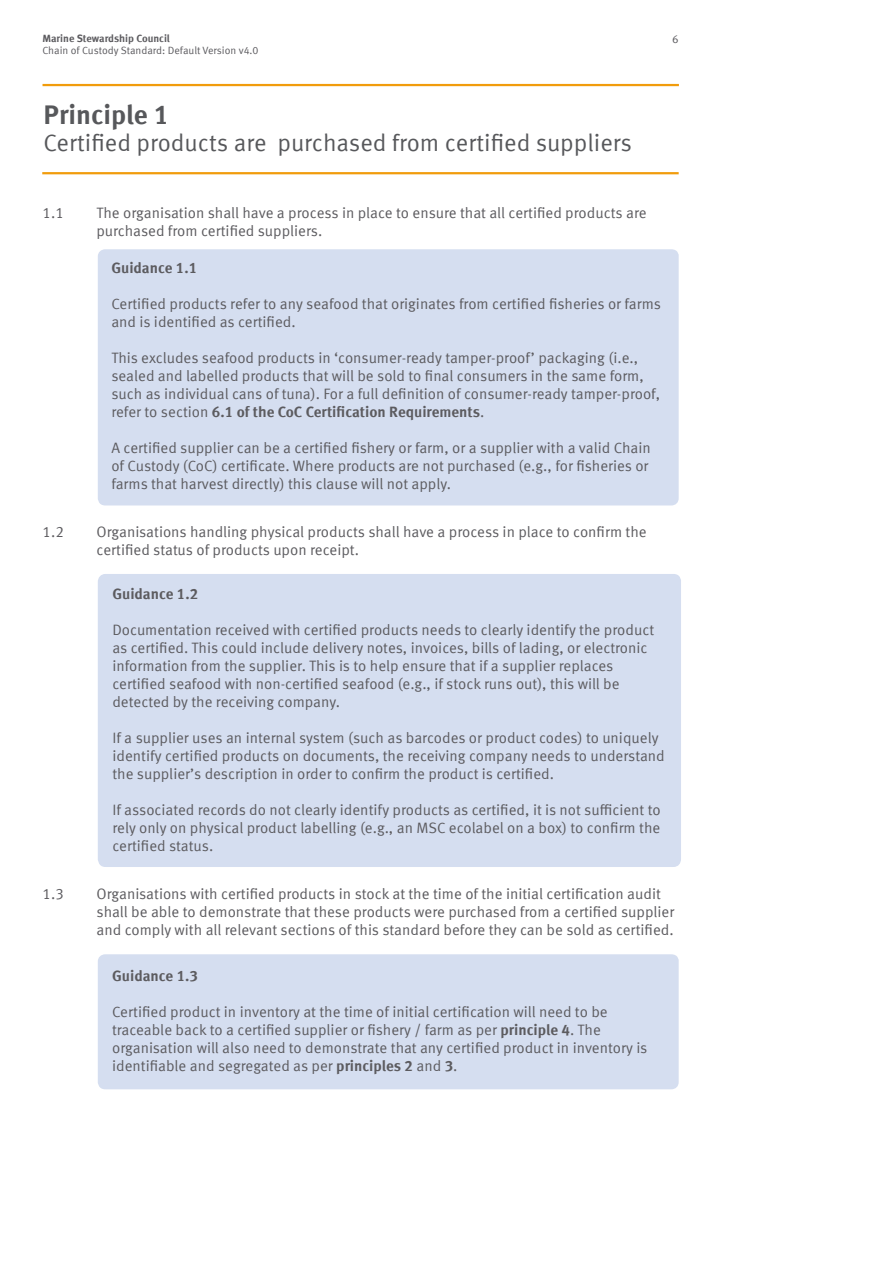
<style>
.page{position:relative;width:893px;height:1263px;background:#fff}
.page>*{position:absolute;margin:0;border:0;box-sizing:border-box;transform-origin:0 0}
.t1{font:700 27px "Meta Offc Pro";color:#57585b}
.t2{font:24px "Meta Offc Pro Norm";color:#57585b}
.t3{font:15px/18px "Meta Offc Pro Norm";color:#5c5b5f}
.t4{font:700 15px "Meta Offc Pro";color:#5c5b5f}
.t5{font:11.25px "Meta Offc Pro Norm";color:#5c5b5f}
.t6{font:10.5px "Meta Offc Pro Norm";color:#5c5b5f}
.t7{font:700 10.5px "Meta Offc Pro";letter-spacing:-.005em;color:#5c5b5f}
.s1{font-family:"Meta Offc Pro Norm";font-weight:400}
.s2{font-family:"Meta Offc Pro";font-weight:700}
</style>
<div class="page">
<div style="left:98px;top:249px;width:581px;height:256px;background:#d5def0"></div>
<div style="left:98px;top:574px;width:583px;height:293px;background:#d5def0"></div>
<div style="left:98px;top:954px;width:581px;height:135px;background:#d5def0"></div>
<hr style="left:42px;top:172px;width:637px;height:2px;background:#f19c0c">
<hr style="left:43px;top:84px;width:636px;height:2px;background:#f19c0c">
<p class="t7" style="left:43px;top:30px;width:129px">Marine Stewardship Council</p>
<p class="t5" style="left:672px;top:30px;width:8px">6</p>
<p class="t6" style="left:43px;top:42px;width:218px">Chain of Custody Standard: Default Version v4.0</p>
<h1 class="t1" style="left:43px;top:94px;width:127px">Principle 1</h1>
<h2 class="t2" style="left:43px;top:125px;width:590px">Certified products are purchased from certified suppliers</h2>
<p class="t3" style="left:43px;top:202px;width:23px">1.1</p>
<p class="t3" style="left:97px;top:202px;width:552px">The organisation shall have a process in place to ensure that all certified products are purchased from certified suppliers.</p>
<p class="t4" style="left:111px;top:256px;width:87px">Guidance 1.1</p>
<p class="t3" style="left:111px;top:294px;width:551px">Certified products refer to any seafood that originates from certified fisheries or farms and is identified as certified.</p>
<p class="t3" style="left:111px;top:348px;width:550px">This excludes seafood products in ‘consumer-ready tamper-proof’ packaging (i.e., sealed and labelled products that will be sold to final consumers in the same form, such as individual cans of tuna). For a full definition of consumer-ready tamper-proof,</p>
<p class="t4" style="left:111px;top:400px;width:374px"><span class="s1">refer to section</span> 6.1 of the CoC Certification Requirements<span class="s1">.</span></p>
<p class="t3" style="left:111px;top:438px;width:541px">A certified supplier can be a certified fishery or farm, or a supplier with a valid Chain of Custody (CoC) certificate. Where products are not purchased (e.g., for fisheries or farms that harvest directly) this clause will not apply.</p>
<p class="t3" style="left:43px;top:522px;width:23px">1.2</p>
<p class="t3" style="left:97px;top:522px;width:552px">Organisations handling physical products shall have a process in place to confirm the certified status of products upon receipt.</p>
<p class="t4" style="left:112px;top:582px;width:87px">Guidance 1.2</p>
<p class="t3" style="left:112px;top:620px;width:543px">Documentation received with certified products needs to clearly identify the product as certified. This could include delivery notes, invoices, bills of lading, or electronic information from the supplier. This is to help ensure that if a supplier replaces certified seafood with non-certified seafood (e.g., if stock runs out), this will be detected by the receiving company.</p>
<p class="t3" style="left:112px;top:728px;width:554px">If a supplier uses an internal system (such as barcodes or product codes) to uniquely identify certified products on documents, the receiving company needs to understand the supplier’s description in order to confirm the product is certified.</p>
<p class="t3" style="left:112px;top:800px;width:550px;text-align:justify">If associated records do not clearly identify products as certified, it is not sufficient to rely only on physical product labelling (e.g., an MSC ecolabel on a box) to confirm the certified status.</p>
<p class="t3" style="left:43px;top:884px;width:23px">1.3</p>
<p class="t3" style="left:97px;top:884px;width:579px">Organisations with certified products in stock at the time of the initial certification audit shall be able to demonstrate that these products were purchased from a certified supplier and comply with all relevant sections of this standard before they can be sold as certified.</p>
<p class="t4" style="left:112px;top:964px;width:87px">Guidance 1.3</p>
<p class="t3" style="left:112px;top:1002px;width:537px">Certified product in inventory at the time of initial certification will need to be traceable back to a certified supplier or fishery / farm as per <span class="s2">principle 4</span>. The organisation will also need to demonstrate that any certified product in inventory is identifiable and segregated as per <span class="s2">principles 2</span> and <span class="s2">3</span>.</p>
</div>
